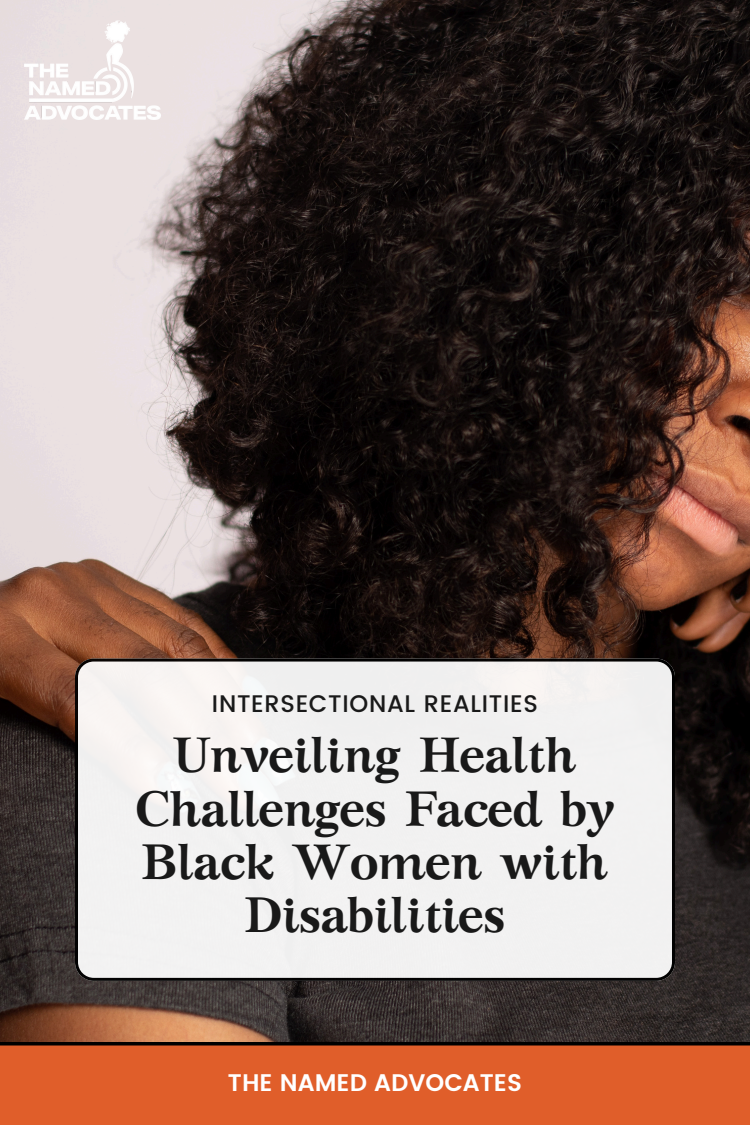
<style>
.page{position:relative;width:750px;height:1125px;background:#fff}
.page>*{position:absolute;margin:0;border:0;box-sizing:border-box;transform-origin:0 0}
.t1{font:700 50px/53.2px "GFS Artemisia";letter-spacing:-.025em;color:#191919;text-align:center}
.t2{font:500 24px "Poppins";letter-spacing:.03em;color:#191919}
.t3{font:600 24px "Poppins";color:#fff}
</style>
<div class="page">
<img style="left:0;top:0;width:750px;height:1043px">
<svg style="left:75px;top:659px;width:600px;height:322px"></svg>
<div style="left:0;top:1043px;width:750px;height:82px;background:#e05e2a"></div>
<img style="left:24px;top:21px;width:136px;height:98px">
<p class="t2" style="left:212px;top:690px;width:328px">INTERSECTIONAL REALITIES</p>
<p class="t1" style="left:135px;top:733px;width:482px">Unveiling Health<br>Challenges Faced by<br>Black Women with<br>Disabilities</p>
<p class="t3" style="left:228px;top:1069px;width:295px">THE NAMED ADVOCATES</p>
</div>
